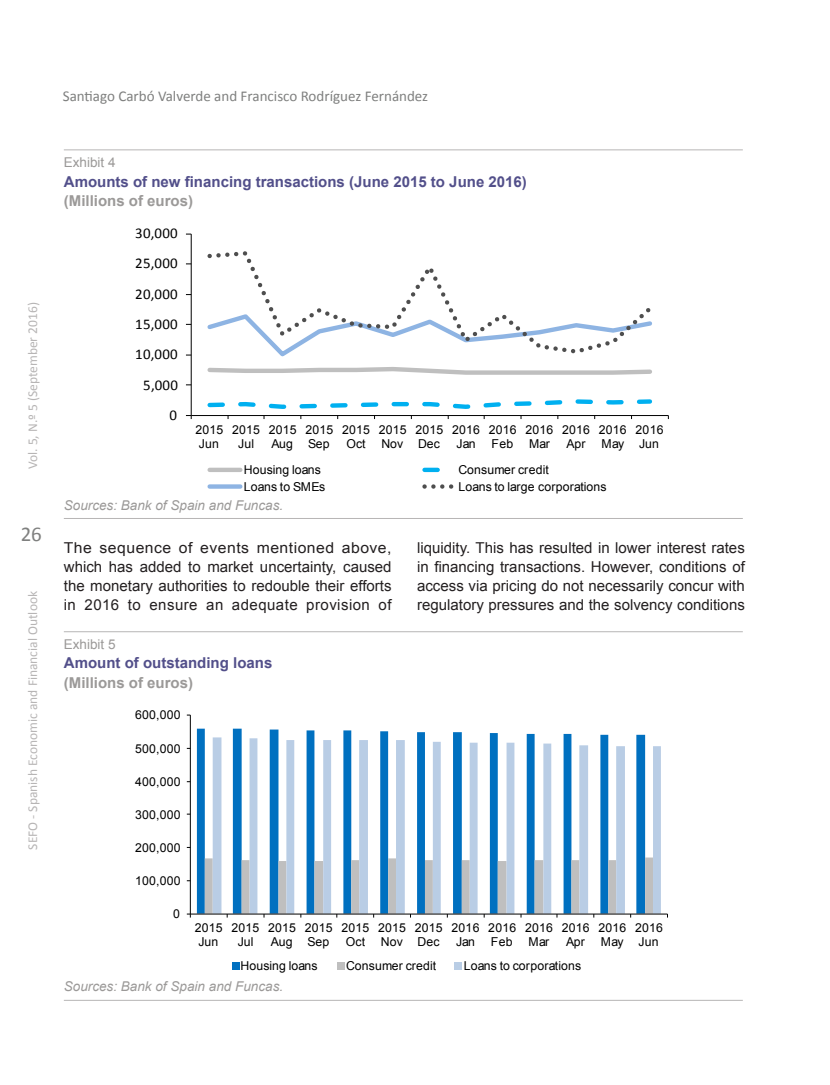
<style>
.page{position:relative;width:830px;height:1085px;background:#fff}
.page>*{position:absolute;margin:0;border:0;box-sizing:border-box;transform-origin:0 0}
.t1{font:21px "Calibri";color:#7f807f}
._07-Texto_general{font:15px/18.8px "Arial";color:#231f20;text-align:justify}
._07-Texto_general-2{font:15px/18.8px "Arial";color:#231f20;text-align:justify;scale:1.05 1}
._10-Exhibit-Table__T{font:700 15px "Arial";color:#524f8a}
.t2{font:15px "Calibri";color:#7f807f}
._11-Exhibit-Table__S{font:700 15px "Arial";color:#9b9998}
.t3{font:14.85px "Calibri";letter-spacing:.02em;color:#000}
.t4{font:13.5px "Calibri";color:#b7b5b5}
._12-Exhibit-Table__s{font:italic 13.5px "Arial";color:#9b9998}
._09-Exhibit-Table__p{font:13.5px "Arial";color:#9b9998}
.t5{font:12.3px/14px "Arial";letter-spacing:.015em;color:#000}
</style>
<div class="page">
<hr style="left:191px;top:234px;width:1px;height:181px;background:#000">
<hr style="left:191px;top:415px;width:477px;height:1px;background:#000">
<svg style="left:186px;top:415px;width:6px;height:4px"></svg>
<svg style="left:207px;top:399px;width:445px;height:20px"></svg>
<svg style="left:207px;top:356px;width:445px;height:19px"></svg>
<svg style="left:207px;top:251px;width:445px;height:105px"></svg>
<div style="left:209px;top:467px;width:31px;height:5px;background:#bfbfbf"></div>
<svg style="left:424px;top:467px;width:16px;height:5px"></svg>
<svg style="left:209px;top:484px;width:31px;height:4px"></svg>
<svg style="left:424px;top:484px;width:30px;height:4px"></svg>
<hr style="left:64px;top:149px;width:678px;height:1px;background:#b7b5b5">
<hr style="left:64px;top:518px;width:678px;height:1px;background:#b7b5b5">
<svg style="left:197px;top:728px;width:447px;height:185px"></svg>
<svg style="left:212px;top:737px;width:448px;height:176px"></svg>
<hr style="left:190px;top:715px;width:1px;height:198px;background:#000">
<hr style="left:190px;top:913px;width:477px;height:1px;background:#000">
<svg style="left:187px;top:913px;width:4px;height:4px"></svg>
<svg style="left:205px;top:857px;width:447px;height:60px"></svg>
<div style="left:232px;top:962px;width:7px;height:7px;background:#0070c0"></div>
<div style="left:337px;top:962px;width:7px;height:7px;background:#bfbfbf"></div>
<div style="left:454px;top:962px;width:7px;height:7px;background:#b9cde5"></div>
<hr style="left:64px;top:631px;width:678px;height:1px;background:#b7b5b5">
<hr style="left:64px;top:999px;width:678px;height:1px;background:#b7b5b5">
<p class="t4" style="left:24px;top:469px;width:168px;rotate:-90deg">Vol. 5, N.º 5 (September 2016)</p>
<h1 class="t1" style="left:21px;top:520px;width:23px">26</h1>
<p class="t4" style="left:24px;top:849px;width:260px;rotate:-90deg">SEFO - Spanish Economic and Financial Outlook</p>
<p class="t2" style="left:63px;top:86px;width:367px">Santiago Carbó Valverde and Francisco Rodríguez Fernández</p>
<p class="_09-Exhibit-Table__p" style="left:64px;top:154px;width:53px">Exhibit 4</p>
<p class="_10-Exhibit-Table__T" style="left:64px;top:171px;width:464px">Amounts of new financing transactions (June 2015 to June 2016)</p>
<p class="_11-Exhibit-Table__S" style="left:64px;top:190px;width:131px">(Millions of euros)</p>
<p class="t3" style="left:135px;top:224px;width:44px">30,000</p>
<p class="t3" style="left:135px;top:254px;width:44px">25,000</p>
<p class="t3" style="left:135px;top:284px;width:44px">20,000</p>
<p class="t3" style="left:135px;top:314px;width:44px">15,000</p>
<p class="t3" style="left:135px;top:345px;width:44px">10,000</p>
<p class="t3" style="left:143px;top:375px;width:36px">5,000</p>
<p class="t3" style="left:169px;top:405px;width:9px">0</p>
<p class="t5" style="left:195px;top:423px;width:29px">2015<br>Jun</p>
<p class="t5" style="left:232px;top:423px;width:29px;text-align:center">2015<br>Jul</p>
<p class="t5" style="left:268px;top:423px;width:29px">2015<br>Aug</p>
<p class="t5" style="left:305px;top:423px;width:29px">2015<br>Sep</p>
<p class="t5" style="left:342px;top:423px;width:29px;text-align:center">2015<br>Oct</p>
<p class="t5" style="left:378px;top:423px;width:29px">2015<br>Nov</p>
<p class="t5" style="left:415px;top:423px;width:29px">2015<br>Dec</p>
<p class="t5" style="left:452px;top:423px;width:29px;text-align:center">2016<br>Jan</p>
<p class="t5" style="left:488px;top:423px;width:29px">2016<br>Feb</p>
<p class="t5" style="left:525px;top:423px;width:29px">2016<br>Mar</p>
<p class="t5" style="left:562px;top:423px;width:29px;text-align:center">2016<br>Apr</p>
<p class="t5" style="left:598px;top:423px;width:29px">2016<br>May</p>
<p class="t5" style="left:635px;top:423px;width:29px">2016<br>Jun</p>
<p class="t5" style="left:244px;top:462px;width:79px">Housing loans</p>
<p class="t5" style="left:458px;top:462px;width:92px">Consumer credit</p>
<p class="t5" style="left:244px;top:479px;width:83px">Loans to SMEs</p>
<p class="t5" style="left:458px;top:479px;width:150px">Loans to large corporations</p>
<p class="_12-Exhibit-Table__s" style="left:64px;top:496px;width:221px">Sources: Bank of Spain and Funcas.</p>
<p class="_07-Texto_general-2" style="left:64px;top:539px;width:313px">The sequence of events mentioned above, which has added to market uncertainty, caused the monetary authorities to redouble their efforts in 2016 to ensure an adequate provision of</p>
<p class="_07-Texto_general" style="left:417px;top:539px;width:329px">liquidity. This has resulted in lower interest rates in financing transactions. However, conditions of access via pricing do not necessarily concur with regulatory pressures and the solvency conditions</p>
<p class="_09-Exhibit-Table__p" style="left:64px;top:635px;width:53px">Exhibit 5</p>
<p class="_10-Exhibit-Table__T" style="left:64px;top:653px;width:210px">Amount of outstanding loans</p>
<p class="_11-Exhibit-Table__S" style="left:64px;top:672px;width:131px">(Millions of euros)</p>
<p class="t5" style="left:135px;top:708px;width:47px">600,000</p>
<p class="t5" style="left:135px;top:741px;width:47px">500,000</p>
<p class="t5" style="left:135px;top:774px;width:47px">400,000</p>
<p class="t5" style="left:135px;top:807px;width:47px">300,000</p>
<p class="t5" style="left:135px;top:840px;width:47px">200,000</p>
<p class="t5" style="left:135px;top:873px;width:47px">100,000</p>
<p class="t5" style="left:173px;top:906px;width:8px">0</p>
<p class="t5" style="left:195px;top:921px;width:29px">2015<br>Jun</p>
<p class="t5" style="left:231px;top:921px;width:29px;text-align:center">2015<br>Jul</p>
<p class="t5" style="left:268px;top:921px;width:29px">2015<br>Aug</p>
<p class="t5" style="left:305px;top:921px;width:29px">2015<br>Sep</p>
<p class="t5" style="left:341px;top:921px;width:29px;text-align:center">2015<br>Oct</p>
<p class="t5" style="left:378px;top:921px;width:29px">2015<br>Nov</p>
<p class="t5" style="left:415px;top:921px;width:29px">2015<br>Dec</p>
<p class="t5" style="left:451px;top:921px;width:29px;text-align:center">2016<br>Jan</p>
<p class="t5" style="left:488px;top:921px;width:29px">2016<br>Feb</p>
<p class="t5" style="left:524px;top:921px;width:29px">2016<br>Mar</p>
<p class="t5" style="left:561px;top:921px;width:29px;text-align:center">2016<br>Apr</p>
<p class="t5" style="left:598px;top:921px;width:29px">2016<br>May</p>
<p class="t5" style="left:634px;top:921px;width:29px">2016<br>Jun</p>
<p class="t5" style="left:240px;top:959px;width:79px">Housing loans</p>
<p class="t5" style="left:346px;top:959px;width:92px">Consumer credit</p>
<p class="t5" style="left:463px;top:959px;width:119px">Loans to corporations</p>
<p class="_12-Exhibit-Table__s" style="left:64px;top:977px;width:221px">Sources: Bank of Spain and Funcas.</p>
</div>
